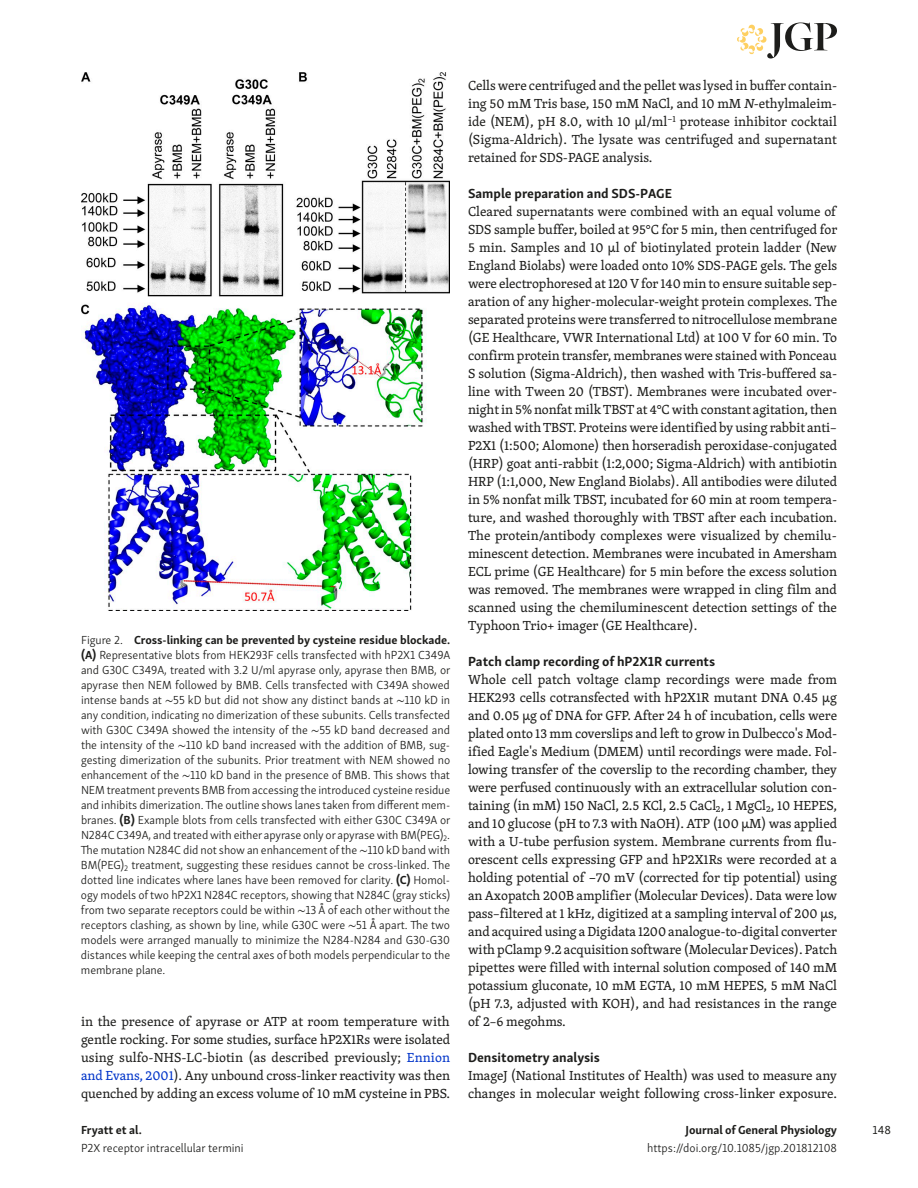
<style>
.page{position:relative;width:918px;height:1188px;background:#fff}
.page>*{position:absolute;margin:0;border:0;box-sizing:border-box;transform-origin:0 0}
.t1{font:13.5px/18px "Skolar PE";letter-spacing:-.005em;color:#1d1d1b;text-align:justify}
.t2{font:700 13.5px "Skolar Sans PE";color:#1d1d1b}
.t3{font:300 12px/15px "Skolar Sans PE";letter-spacing:-.005em;color:#1d1d1b;text-align:justify}
.t4{font:700 12px "Skolar Sans PE";letter-spacing:-.005em;color:#1d1d1b}
.t5{font:12px "Skolar Sans PE";color:#1d1d1b}
.s1{font-weight:700}
.s2{font-family:"STIX";font-weight:400}
.s3{color:#0034c9}
.s4{font-style:italic}
</style>
<div class="page">
<svg style="left:737px;top:23px;width:100px;height:35px"></svg>
<img style="left:81px;top:72px;width:369px;height:539px">
<p class="t3" style="left:81px;top:631px;width:371px">Figure 2. <span class="s1">Cross-linking can be prevented by cysteine residue blockade. (A)</span> Representative blots from HEK293F cells transfected with hP2X1 C349A and G30C C349A, treated with 3.2 U/ml apyrase only, apyrase then BMB, or apyrase then NEM followed by BMB. Cells transfected with C349A showed intense bands at <span class="s2">∼</span>55 kD but did not show any distinct bands at <span class="s2">∼</span>110 kD in any condition, indicating no dimerization of these subunits. Cells transfected with G30C C349A showed the intensity of the <span class="s2">∼</span>55 kD band decreased and the intensity of the <span class="s2">∼</span>110 kD band increased with the addition of BMB, sug&shy;gesting dimerization of the subunits. Prior treatment with NEM showed no enhancement of the <span class="s2">∼</span>110 kD band in the presence of BMB. This shows that NEM treatment prevents BMB from accessing the introduced cysteine residue and inhibits dimerization. The outline shows lanes taken from different mem&shy;branes. <span class="s1">(B)</span> Example blots from cells transfected with either G30C C349A or N284C C349A, and treated with either apyrase only or apyrase with BM(PEG)<sub>2</sub>.<br>The mutation N284C did not show an enhancement of the <span class="s2">∼</span>110 kD band with BM(PEG)<sub>2</sub> treatment, suggesting these residues cannot be cross-linked. The dotted line indicates where lanes have been removed for clarity. <span class="s1">(C)</span> Homol&shy;ogy models of two hP2X1 N284C receptors, showing that N284C (gray sticks) from two separate receptors could be within <span class="s2">∼</span>13 Å of each other without the receptors clashing, as shown by line, while G30C were <span class="s2">∼</span>51 Å apart. The two models were arranged manually to minimize the N284-N284 and G30-G30 distances while keeping the central axes of both models perpendicular to the membrane plane.</p>
<p class="t1" style="left:81px;top:1012px;width:371px">in the presence of apyrase or ATP at room temperature with gentle rocking. For some studies, surface hP2X1Rs were isolated using sulfo-NHS-LC-biotin (as described previously; <span class="s3">Ennion and Evans, 2001</span>). Any unbound cross-linker reactivity was then quenched by adding an excess volume of 10 mM cysteine in PBS.</p>
<p class="t4" style="left:81px;top:1120px;width:62px">Fryatt et al.</p>
<p class="t3" style="left:81px;top:1140px;width:164px">P2X receptor intracellular termini</p>
<p class="t1" style="left:468px;top:76px;width:371px">Cells were centrifuged and the pellet was lysed in buffer contain&shy;ing 50 mM Tris base, 150 mM NaCl, and 10 mM <span class="s4">N</span>-ethylmaleim&shy;ide (NEM), pH 8.0, with 10 µl/ml<sup>−1</sup> protease inhibitor cocktail (Sigma-Aldrich). The lysate was centrifuged and supernatant retained for SDS-PAGE analysis.</p>
<p class="t2" style="left:468px;top:182px;width:206px">Sample preparation and SDS-PAGE</p>
<p class="t1" style="left:468px;top:202px;width:371px">Cleared supernatants were combined with an equal volume of SDS sample buffer, boiled at 95°C for 5 min, then centrifuged for 5 min. Samples and 10 µl of biotinylated protein ladder (New England Biolabs) were loaded onto 10% SDS-PAGE gels. The gels were electrophoresed at 120 V for 140 min to ensure suitable sep&shy;aration of any higher-molecular-weight protein complexes. The separated proteins were transferred to nitrocellulose membrane (GE Healthcare, VWR International Ltd) at 100 V for 60 min. To confirm protein transfer, membranes were stained with Ponceau S solution (Sigma-Aldrich), then washed with Tris-buffered sa&shy;line with Tween 20 (TBST). Membranes were incubated over&shy;night in 5% nonfat milk TBST at 4°C with constant agitation, then washed with TBST. Proteins were identified by using rabbit anti– P2X1 (1:500; Alomone) then horseradish peroxidase-conjugated (HRP) goat anti-rabbit (1:2,000; Sigma-Aldrich) with antibiotin HRP (1:1,000, New England Biolabs). All antibodies were diluted in 5% nonfat milk TBST, incubated for 60 min at room tempera&shy;ture, and washed thoroughly with TBST after each incubation.<br>The protein/antibody complexes were visualized by chemilu&shy;minescent detection. Membranes were incubated in Amersham ECL prime (GE Healthcare) for 5 min before the excess solution was removed. The membranes were wrapped in cling film and scanned using the chemiluminescent detection settings of the Typhoon Trio+ imager (GE Healthcare).</p>
<p class="t2" style="left:468px;top:650px;width:249px">Patch clamp recording of hP2X1R currents</p>
<p class="t1" style="left:468px;top:670px;width:371px">Whole cell patch voltage clamp recordings were made from HEK293 cells cotransfected with hP2X1R mutant DNA 0.45 µg and 0.05 µg of DNA for GFP. After 24 h of incubation, cells were plated onto 13 mm coverslips and left to grow in Dulbecco's Mod&shy;ified Eagle's Medium (DMEM) until recordings were made. Fol&shy;lowing transfer of the coverslip to the recording chamber, they were perfused continuously with an extracellular solution con&shy;taining (in mM) 150 NaCl, 2.5 KCl, 2.5 CaCl<sub>2</sub>, 1 MgCl<sub>2</sub>, 10 HEPES, and 10 glucose (pH to 7.3 with NaOH). ATP (100 µM) was applied with a U-tube perfusion system. Membrane currents from flu&shy;orescent cells expressing GFP and hP2X1Rs were recorded at a holding potential of −70 mV (corrected for tip potential) using an Axopatch 200B amplifier (Molecular Devices). Data were low pass–filtered at 1 kHz, digitized at a sampling interval of 200 µs, and acquired using a Digidata 1200 analogue-to-digital converter with pClamp 9.2 acquisition software (Molecular Devices). Patch pipettes were filled with internal solution composed of 140 mM potassium gluconate, 10 mM EGTA, 10 mM HEPES, 5 mM NaCl (pH 7.3, adjusted with KOH), and had resistances in the range of 2–6 megohms.</p>
<p class="t2" style="left:468px;top:1046px;width:133px">Densitometry analysis</p>
<p class="t1" style="left:468px;top:1066px;width:371px">ImageJ (National Institutes of Health) was used to measure any changes in molecular weight following cross-linker exposure.</p>
<p class="t4" style="left:686px;top:1120px;width:153px">Journal of General Physiology</p>
<p class="t3" style="left:647px;top:1140px;width:191px">https://doi.org/10.1085/jgp.201812108</p>
<p class="t5" style="left:873px;top:1121px;width:20px">148</p>
</div>
